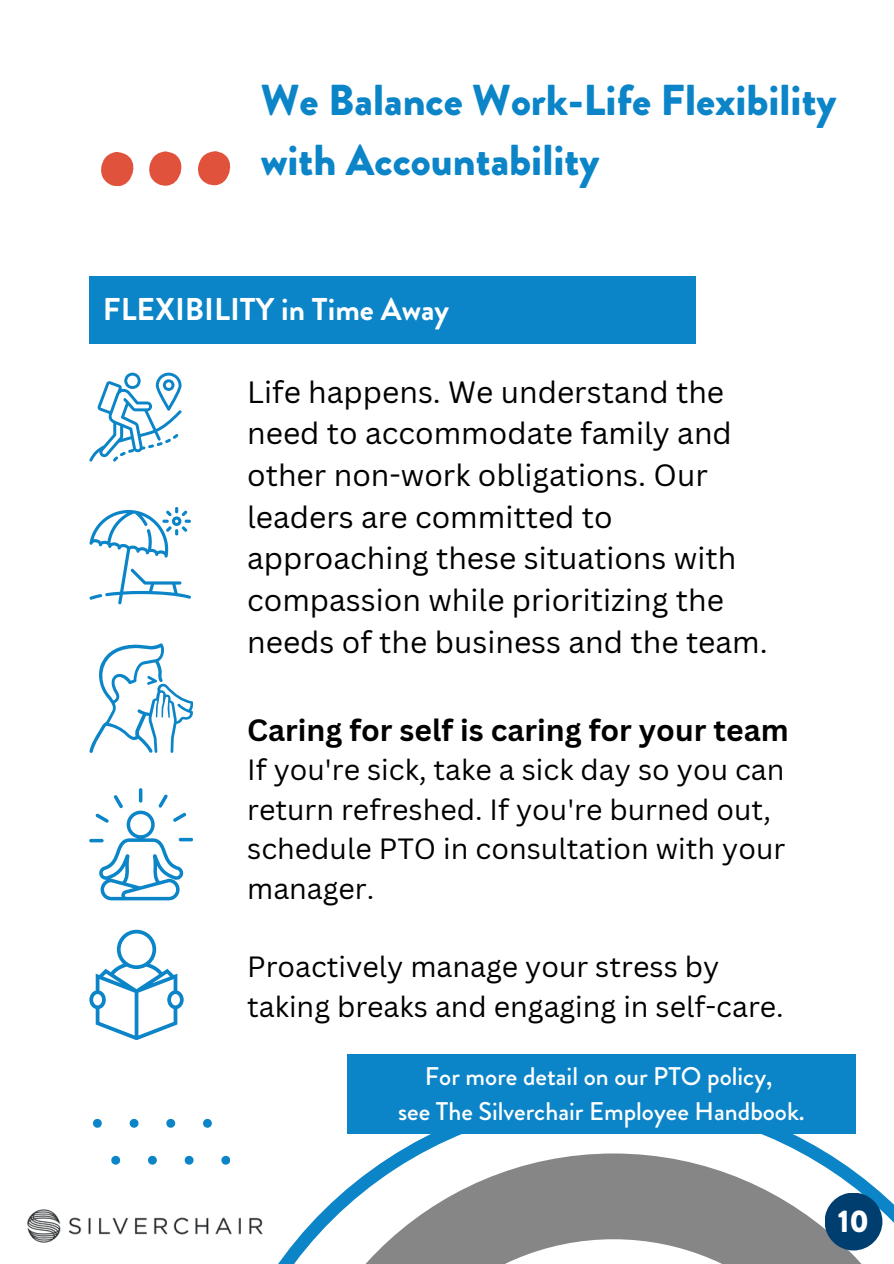
<style>
.page{position:relative;width:894px;height:1264px;background:#fff}
.page>*{position:absolute;margin:0;border:0;box-sizing:border-box;transform-origin:0 0}
.t1{font:900 43.2px/59.7px "Brandon Grotesque";color:#0b85c8}
.t2{font:700 31.5px "Brandon Grotesque";color:#fff}
.t3{font:900 31.35px "Brandon Grotesque";color:#fff}
.t4{font:30px/41.7px "Canva Sans";color:#000}
.t5{font:700 30px "Canva Sans";color:#000}
.t6{font:28.5px/39.3px "Canva Sans";color:#000}
.t7{font:500 25.5px "Brandon Grotesque";color:#fff}
</style>
<div class="page">
<svg style="left:95px;top:1039px;width:761px;height:224px"></svg>
<svg style="left:280px;top:1153px;width:613px;height:110px;fill:#868686"></svg>
<img style="left:27px;top:1196px;width:257px;height:59px">
<div style="left:89px;top:276px;width:606px;height:67px;background:#0b85c8"></div>
<div style="left:824px;top:1192px;width:58px;height:58px;background:#003e6f;border-radius:50%"></div>
<div style="left:347px;top:1054px;width:508px;height:79px;background:#0b85c8"></div>
<svg style="left:93px;top:1118px;width:9px;height:9px"></svg>
<svg style="left:130px;top:1118px;width:8px;height:9px"></svg>
<svg style="left:166px;top:1118px;width:9px;height:9px"></svg>
<svg style="left:203px;top:1118px;width:9px;height:9px"></svg>
<svg style="left:111px;top:1155px;width:9px;height:9px"></svg>
<svg style="left:148px;top:1155px;width:9px;height:9px"></svg>
<svg style="left:185px;top:1155px;width:8px;height:9px"></svg>
<svg style="left:221px;top:1155px;width:8px;height:9px"></svg>
<svg style="left:89px;top:507px;width:102px;height:97px"></svg>
<svg style="left:89px;top:643px;width:104px;height:110px"></svg>
<svg style="left:89px;top:788px;width:104px;height:112px"></svg>
<svg style="left:89px;top:372px;width:92px;height:90px"></svg>
<svg style="left:89px;top:929px;width:95px;height:110px"></svg>
<svg style="left:101px;top:151px;width:129px;height:35px"></svg>
<h3 class="t1" style="left:261px;top:71px;width:577px">We Balance Work-Life Flexibility with Accountability</h3>
<h2 class="t2" style="left:103px;top:286px;width:348px">FLEXIBILITY in Time Away</h2>
<p class="t4" style="left:247px;top:370px;width:522px">Life happens. We understand the need to accommodate family and other non-work obligations. Our leaders are committed to approaching these situations with compassion while prioritizing the needs of the business and the team.</p>
<p class="t5" style="left:247px;top:709px;width:543px">Caring for self is caring for your team</p>
<p class="t6" style="left:247px;top:749px;width:539px">If you're sick, take a sick day so you can return refreshed. If you're burned out, schedule PTO in consultation with your manager.</p>
<h3 class="t6" style="left:247px;top:946px;width:538px">Proactively manage your stress by taking breaks and engaging in self-care.</h3>
<h3 class="t7" style="left:425px;top:1058px;width:349px">For more detail on our PTO policy,</h3>
<p class="t7" style="left:398px;top:1093px;width:408px">see The Silverchair Employee Handbook.</p>
<h1 class="t3" style="left:837px;top:1199px;width:33px">10</h1>
</div>
